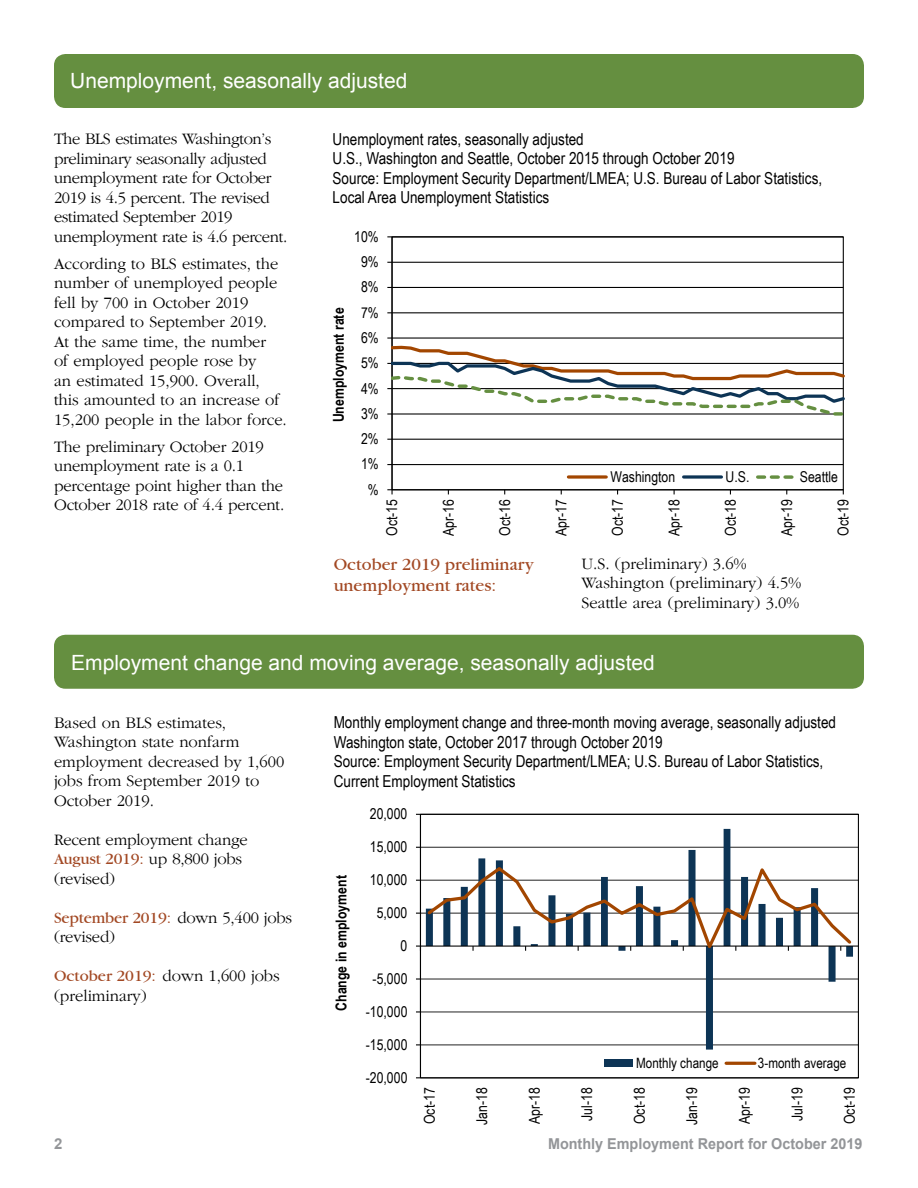
<style>
.page{position:relative;width:918px;height:1188px;background:#fff}
.page>*{position:absolute;margin:0;border:0;box-sizing:border-box;transform-origin:0 0}
.t1{font:21px "Arial";color:#fff}
.Body_text{font:18px "Garamond";color:#a24823}
.Body_text-2{font:300 16.5px/19.5px "Garamond";color:#000}
.Figure_table_heading{font:16.5px/19.5px "Arial Narrow";color:#000}
.Body_text-3{font:300 16.5px/19.5px "Garamond";letter-spacing:-.02em;color:#000}
.t2{font:15px "Arial Narrow";color:#000}
.t3{font:700 15px "Arial";color:#939598;scale:.96 1}
.t4{font:700 15px "Arial Narrow";letter-spacing:.005em;color:#000}
.t5{font:700 15px "Arial";color:#939598}
.t6{font:14.25px "Arial Narrow";color:#000}
.s1{font-weight:400;color:#a24823}
</style>
<div class="page">
<div style="left:54px;top:54px;width:810px;height:54px;background:#658f40;border-radius:12px"></div>
<div style="left:54px;top:635px;width:810px;height:54px;background:#658f40;border-radius:12px"></div>
<hr style="left:392px;top:464px;width:451px;height:1px;background:#000">
<hr style="left:392px;top:439px;width:451px;height:1px;background:#000">
<hr style="left:392px;top:312px;width:451px;height:1px;background:#000">
<hr style="left:392px;top:287px;width:451px;height:1px;background:#000">
<hr style="left:392px;top:262px;width:451px;height:1px;background:#000">
<hr style="left:391px;top:237px;width:2px;height:253px;background:#000">
<hr style="left:392px;top:489px;width:451px;height:1px;background:#000">
<svg style="left:387px;top:489px;width:6px;height:5px"></svg>
<svg style="left:387px;top:337px;width:457px;height:81px"></svg>
<svg style="left:568px;top:475px;width:38px;height:4px"></svg>
<svg style="left:684px;top:475px;width:37px;height:4px"></svg>
<svg style="left:758px;top:475px;width:36px;height:4px"></svg>
<hr style="left:420px;top:1044px;width:438px;height:1px;background:#333">
<hr style="left:420px;top:1011px;width:438px;height:1px;background:#333">
<hr style="left:420px;top:978px;width:438px;height:2px;background:#333">
<hr style="left:420px;top:913px;width:438px;height:1px;background:#333">
<hr style="left:420px;top:880px;width:438px;height:1px;background:#333">
<hr style="left:420px;top:847px;width:438px;height:1px;background:#333">
<div style="left:420px;top:814px;width:439px;height:264px;border:1px solid #000"></div>
<svg style="left:426px;top:829px;width:427px;height:221px"></svg>
<hr style="left:420px;top:814px;width:1px;height:264px;background:#000">
<hr style="left:420px;top:946px;width:438px;height:1px;background:#000">
<svg style="left:416px;top:862px;width:438px;height:93px"></svg>
<div style="left:604px;top:1060px;width:29px;height:7px;background:#0d3455"></div>
<hr style="left:726px;top:1062px;width:29px;height:3px;background:#a24600">
<h2 class="t1" style="left:70px;top:67px;width:339px">Unemployment, seasonally adjusted</h2>
<p class="Body_text-3" style="left:54px;top:129px;width:235px">The BLS estimates Washington’s preliminary seasonally adjusted unemployment rate for October<br>2019 is 4.5 percent. The revised estimated September 2019 unemployment rate is 4.6 percent.</p>
<p class="Body_text-2" style="left:54px;top:253px;width:234px">According to BLS estimates, the number of unemployed people fell by 700 in October 2019 compared to September 2019.<br>At the same time, the number<br>of employed people rose by<br>an estimated 15,900. Overall, this amounted to an increase of<br>15,200 people in the labor force.</p>
<p class="Body_text-2" style="left:54px;top:437px;width:232px">The preliminary October 2019 unemployment rate is a 0.1 percentage point higher than the<br>October 2018 rate of 4.4 percent.</p>
<p class="Figure_table_heading" style="left:333px;top:129px;width:253px">Unemployment rates, seasonally adjusted</p>
<p class="Figure_table_heading" style="left:333px;top:148px;width:403px">U.S., Washington and Seattle, October 2015 through October 2019</p>
<p class="Figure_table_heading" style="left:333px;top:168px;width:491px">Source: Employment Security Department/LMEA; U.S. Bureau of Labor Statistics,</p>
<p class="Figure_table_heading" style="left:333px;top:187px;width:218px">Local Area Unemployment Statistics</p>
<p class="t2" style="left:354px;top:226px;width:26px">10%</p>
<p class="t2" style="left:361px;top:251px;width:19px">9%</p>
<p class="t4" style="left:327px;top:422px;width:116px;rotate:-90deg">Unemployment rate</p>
<p class="t2" style="left:361px;top:276px;width:19px">8%</p>
<p class="t2" style="left:361px;top:301px;width:19px">7%</p>
<p class="t2" style="left:361px;top:327px;width:19px">6%</p>
<p class="t2" style="left:361px;top:352px;width:19px">5%</p>
<p class="t2" style="left:361px;top:377px;width:19px">4%</p>
<p class="t2" style="left:361px;top:403px;width:19px">3%</p>
<p class="t2" style="left:361px;top:428px;width:19px">2%</p>
<p class="t2" style="left:361px;top:453px;width:19px">1%</p>
<p class="t2" style="left:368px;top:478px;width:12px">%</p>
<p class="t2" style="left:610px;top:466px;width:66px">Washington</p>
<p class="t2" style="left:726px;top:466px;width:25px">U.S.</p>
<p class="t2" style="left:800px;top:466px;width:40px">Seattle</p>
<p class="t2" style="left:381px;top:536px;width:38px;rotate:-90deg">Oct-15</p>
<p class="t2" style="left:437px;top:536px;width:38px;rotate:-90deg">Apr-16</p>
<p class="t2" style="left:494px;top:536px;width:38px;rotate:-90deg">Oct-16</p>
<p class="t2" style="left:550px;top:536px;width:38px;rotate:-90deg">Apr-17</p>
<p class="t2" style="left:607px;top:536px;width:38px;rotate:-90deg">Oct-17</p>
<p class="t2" style="left:663px;top:536px;width:38px;rotate:-90deg">Apr-18</p>
<p class="t2" style="left:720px;top:536px;width:38px;rotate:-90deg">Oct-18</p>
<p class="t2" style="left:776px;top:536px;width:38px;rotate:-90deg">Apr-19</p>
<p class="t2" style="left:832px;top:536px;width:38px;rotate:-90deg">Oct-19</p>
<p class="Body_text" style="left:334px;top:554px;width:201px">October 2019 preliminary</p>
<p class="Body_text" style="left:334px;top:575px;width:164px">unemployment rates:</p>
<p class="Body_text-2" style="left:582px;top:554px;width:166px">U.S. (preliminary) 3.6%</p>
<p class="Body_text-2" style="left:582px;top:573px;width:221px">Washington (preliminary) 4.5%</p>
<p class="Body_text-2" style="left:582px;top:593px;width:219px">Seattle area (preliminary) 3.0%</p>
<h2 class="t1" style="left:71px;top:649px;width:585px">Employment change and moving average, seasonally adjusted</h2>
<p class="Body_text-2" style="left:54px;top:712px;width:232px">Based on BLS estimates,<br>Washington state nonfarm employment decreased by 1,600 jobs from September 2019 to<br>October 2019.</p>
<p class="Body_text-2" style="left:54px;top:829px;width:195px">Recent employment change<br><span class="s1">August 2019:</span> up 8,800 jobs (revised)</p>
<p class="Body_text-2" style="left:54px;top:907px;width:240px"><span class="s1">September 2019:</span> down 5,400 jobs (revised)</p>
<p class="Body_text-2" style="left:54px;top:966px;width:227px"><span class="s1">October 2019:</span> down 1,600 jobs (preliminary)</p>
<p class="Figure_table_heading" style="left:334px;top:712px;width:504px">Monthly employment change and three-month moving average, seasonally adjusted</p>
<p class="Figure_table_heading" style="left:334px;top:731px;width:330px">Washington state, October 2017 through October 2019</p>
<p class="Figure_table_heading" style="left:334px;top:751px;width:491px">Source: Employment Security Department/LMEA; U.S. Bureau of Labor Statistics,<br>Current Employment Statistics</p>
<p class="t2" style="left:370px;top:803px;width:39px">20,000</p>
<p class="t4" style="left:330px;top:1011px;width:137px;rotate:-90deg">Change in employment</p>
<p class="t2" style="left:370px;top:836px;width:39px">15,000</p>
<p class="t2" style="left:370px;top:869px;width:39px">10,000</p>
<p class="t2" style="left:377px;top:902px;width:32px">5,000</p>
<p class="t2" style="left:401px;top:935px;width:8px">0</p>
<p class="t2" style="left:373px;top:968px;width:36px">-5,000</p>
<p class="t2" style="left:366px;top:1001px;width:43px">-10,000</p>
<p class="t2" style="left:366px;top:1034px;width:43px">-15,000</p>
<p class="t2" style="left:366px;top:1066px;width:43px">-20,000</p>
<p class="t6" style="left:636px;top:1052px;width:84px">Monthly change</p>
<p class="t6" style="left:758px;top:1052px;width:90px">3-month average</p>
<p class="t2" style="left:418px;top:1124px;width:38px;rotate:-90deg">Oct-17</p>
<p class="t2" style="left:471px;top:1125px;width:39px;rotate:-90deg">Jan-18</p>
<p class="t2" style="left:523px;top:1124px;width:38px;rotate:-90deg">Apr-18</p>
<p class="t2" style="left:576px;top:1121px;width:35px;rotate:-90deg">Jul-18</p>
<p class="t2" style="left:629px;top:1124px;width:38px;rotate:-90deg">Oct-18</p>
<p class="t2" style="left:681px;top:1125px;width:39px;rotate:-90deg">Jan-19</p>
<p class="t2" style="left:734px;top:1124px;width:38px;rotate:-90deg">Apr-19</p>
<p class="t2" style="left:786px;top:1121px;width:35px;rotate:-90deg">Jul-19</p>
<p class="t2" style="left:839px;top:1124px;width:38px;rotate:-90deg">Oct-19</p>
<p class="t5" style="left:54px;top:1134px;width:10px">2</p>
<p class="t3" style="left:548px;top:1134px;width:329px">Monthly Employment Report for October 2019</p>
</div>
